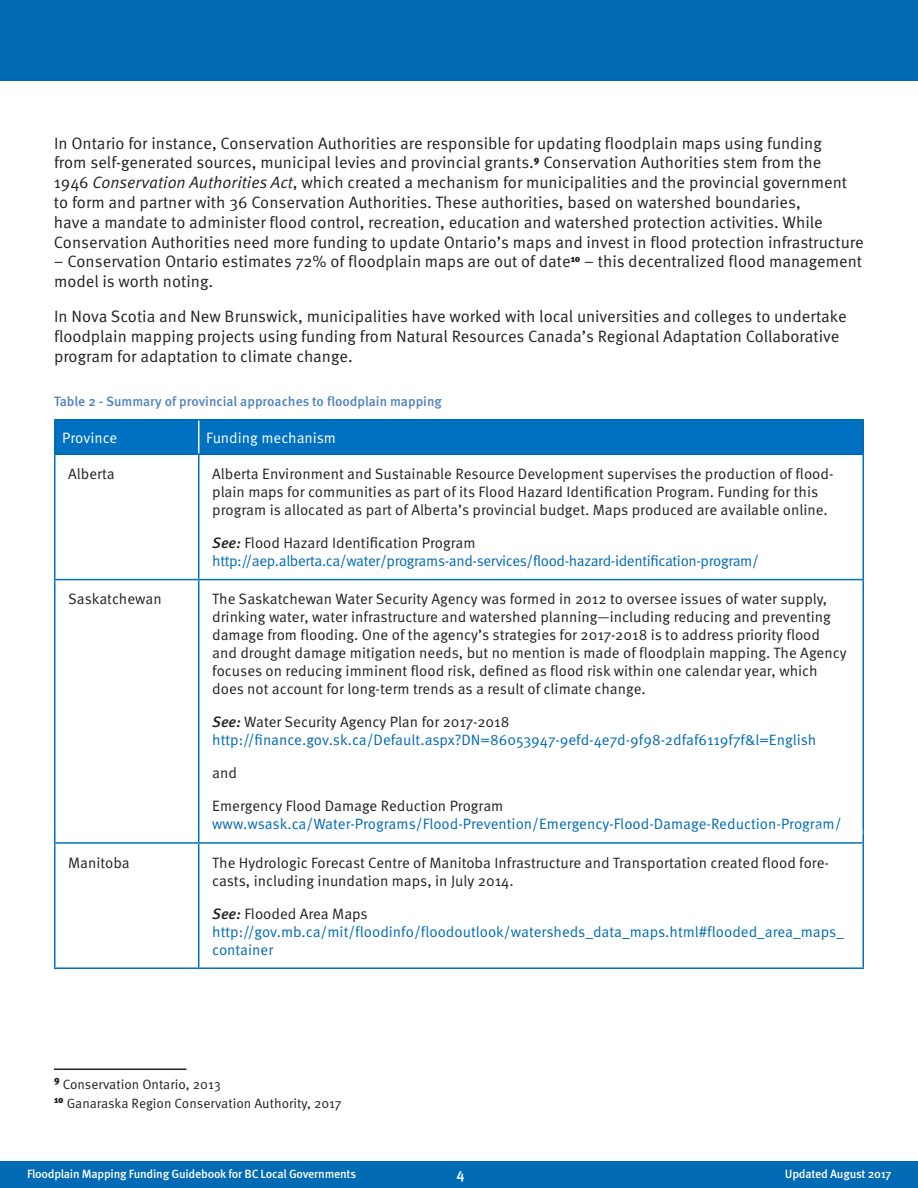
<style>
.page{position:relative;width:918px;height:1188px;background:#fff}
.page>*{position:absolute;margin:0;border:0;box-sizing:border-box;transform-origin:0 0}
.t1{font:16.5px/19.8px "Meta OT Norm";color:#231f20}
.table_link{font:15px/18px "Meta OT Norm";color:#231f20}
.table_link-2{font:15px/18px "Meta OT Norm";color:#006ab4}
.table_link-3{font:15px "Meta OT Norm";letter-spacing:-.025em;color:#006ab4}
.t2{font:15px "Meta OT Norm";color:#fff}
.t3{font:500 15px "Meta OT";color:#fff}
.footnotes{font:13.5px "Meta OT Norm";color:#231f20}
.table_title{font:500 13.5px "Meta OT";color:#4f81bd}
.t4{font:500 12px "Meta OT";letter-spacing:-.02em;color:#fff}
.s1{font-family:"Meta OT Norm Ita"}
.s2{font-family:"Meta OT";font-weight:500;font-style:italic}
.s3{color:#231f20}
.s4{font-family:"Meta OT";font-weight:500;font-style:italic;color:#231f20}
</style>
<div class="page">
<div style="left:0;top:1161px;width:918px;height:27px;background:#006ab4"></div>
<div style="left:0;top:0;width:918px;height:81px;background:#006ab4"></div>
<div style="left:56px;top:420px;width:806px;height:34px;background:#0070c0"></div>
<hr style="left:54px;top:455px;width:2px;height:124px;background:#0070c0">
<hr style="left:198px;top:455px;width:1px;height:124px;background:#0070c0">
<hr style="left:862px;top:455px;width:2px;height:124px;background:#0070c0">
<hr style="left:54px;top:579px;width:145px;height:1px;background:#0070c0">
<hr style="left:54px;top:580px;width:2px;height:262px;background:#0070c0">
<hr style="left:199px;top:579px;width:665px;height:1px;background:#0070c0">
<hr style="left:198px;top:580px;width:1px;height:262px;background:#0070c0">
<hr style="left:862px;top:580px;width:2px;height:262px;background:#0070c0">
<hr style="left:54px;top:842px;width:145px;height:2px;background:#0070c0">
<hr style="left:54px;top:844px;width:2px;height:123px;background:#0070c0">
<hr style="left:199px;top:842px;width:665px;height:2px;background:#0070c0">
<hr style="left:198px;top:844px;width:1px;height:123px;background:#0070c0">
<hr style="left:862px;top:844px;width:2px;height:123px;background:#0070c0">
<hr style="left:54px;top:967px;width:145px;height:2px;background:#0070c0">
<hr style="left:199px;top:967px;width:665px;height:2px;background:#0070c0">
<hr style="left:198px;top:420px;width:1px;height:34px;background:#fff">
<hr style="left:54px;top:419px;width:145px;height:1px;background:#006ab4">
<hr style="left:54px;top:420px;width:2px;height:34px;background:#006ab4">
<hr style="left:199px;top:419px;width:665px;height:1px;background:#006ab4">
<hr style="left:862px;top:420px;width:2px;height:34px;background:#006ab4">
<hr style="left:54px;top:454px;width:145px;height:1px;background:#006ab4">
<hr style="left:199px;top:454px;width:665px;height:1px;background:#006ab4">
<hr style="left:54px;top:1069px;width:132px;height:1px;background:#231f20">
<p class="t1" style="left:54px;top:133px;width:811px">In Ontario for instance, Conservation Authorities are responsible for updating floodplain maps using funding<br>from self-generated sources, municipal levies and provincial grants.<sup>9</sup> Conservation Authorities stem from the<br>1946 <span class="s1">Conservation Authorities Act</span>, which created a mechanism for municipalities and the provincial government to form and partner with 36 Conservation Authorities. These authorities, based on watershed boundaries,<br>have a mandate to administer flood control, recreation, education and watershed protection activities. While Conservation Authorities need more funding to update Ontario’s maps and invest in flood protection infrastructure</p>
<p class="t1" style="left:54px;top:252px;width:810px">– Conservation Ontario estimates 72% of floodplain maps are out of date<sup>10</sup> – this decentralized flood management model is worth noting.</p>
<p class="t1" style="left:54px;top:307px;width:794px">In Nova Scotia and New Brunswick, municipalities have worked with local universities and colleges to undertake floodplain mapping projects using funding from Natural Resources Canada’s Regional Adaptation Collaborative program for adaptation to climate change.</p>
<p class="table_title" style="left:54px;top:394px;width:389px">Table 2 - Summary of provincial approaches to floodplain mapping</p>
<p class="t2" style="left:62px;top:429px;width:57px">Province</p>
<p class="t2" style="left:206px;top:429px;width:131px">Funding mechanism</p>
<p class="table_link" style="left:68px;top:465px;width:48px">Alberta</p>
<p class="table_link" style="left:212px;top:465px;width:623px">Alberta Environment and Sustainable Resource Development supervises the production of flood&shy;plain maps for communities as part of its Flood Hazard Identification Program. Funding for this program is allocated as part of Alberta’s provincial budget. Maps produced are available online.</p>
<p class="table_link" style="left:212px;top:534px;width:265px"><span class="s2">See:</span> Flood Hazard Identification Program</p>
<p class="table_link-3" style="left:212px;top:552px;width:548px">http://aep.alberta.ca/water/programs-and-services/flood-hazard-identification-program/</p>
<p class="table_link" style="left:68px;top:591px;width:95px">Saskatchewan</p>
<p class="table_link" style="left:212px;top:591px;width:636px">The Saskatchewan Water Security Agency was formed in 2012 to oversee issues of water supply, drinking water, water infrastructure and watershed planning—including reducing and preventing damage from flooding. One of the agency’s strategies for 2017-2018 is to address priority flood and drought damage mitigation needs, but no mention is made of floodplain mapping. The Agency focuses on reducing imminent flood risk, defined as flood risk within one calendar year, which does not account for long-term trends as a result of climate change.</p>
<p class="table_link" style="left:212px;top:714px;width:299px"><span class="s2">See:</span> Water Security Agency Plan for 2017-2018</p>
<p class="table_link-2" style="left:212px;top:732px;width:606px">http://finance.gov.sk.ca/Default.aspx?DN=86053947-9efd-4e7d-9f98-2dfaf6119f7f&amp;l=English</p>
<p class="table_link" style="left:212px;top:765px;width:26px">and</p>
<p class="table_link-2" style="left:212px;top:798px;width:631px"><span class="s3">Emergency Flood Damage Reduction Program </span>www.wsask.ca/Water-Programs/Flood-Prevention/Emergency-Flood-Damage-Reduction-Program/</p>
<p class="table_link" style="left:68px;top:854px;width:63px">Manitoba</p>
<p class="table_link" style="left:212px;top:854px;width:618px">The Hydrologic Forecast Centre of Manitoba Infrastructure and Transportation created flood fore&shy;casts, including inundation maps, in July 2014.</p>
<p class="table_link-2" style="left:212px;top:905px;width:633px"><span class="s4">See:</span> <span class="s3">Flooded Area Maps </span>http://gov.mb.ca/mit/floodinfo/floodoutlook/watersheds_data_maps.html#flooded_area_maps_ container</p>
<p class="footnotes" style="left:54px;top:1076px;width:168px"><sup>9</sup> Conservation Ontario, 2013</p>
<p class="footnotes" style="left:54px;top:1096px;width:289px"><sup>10</sup> Ganaraska Region Conservation Authority, 2017</p>
<p class="t4" style="left:27px;top:1167px;width:331px">Floodplain Mapping Funding Guidebook for BC Local Governments</p>
<p class="t3" style="left:457px;top:1165px;width:10px">4</p>
<p class="t4" style="left:785px;top:1167px;width:108px">Updated August 2017</p>
</div>
